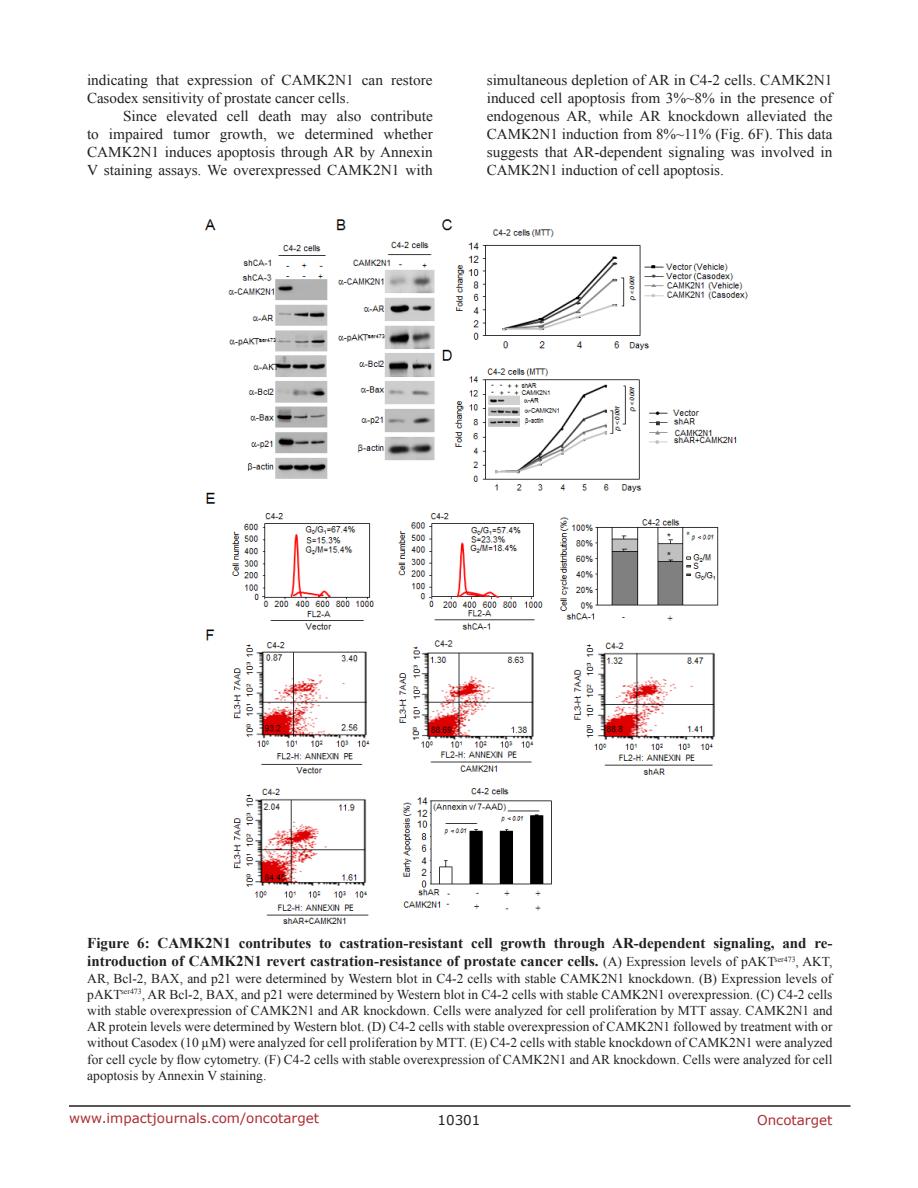
<style>
.page{position:relative;width:918px;height:1188px;background:#fff}
.page>*{position:absolute;margin:0;border:0;box-sizing:border-box;transform-origin:0 0}
.BodyText{font:15px/18px "Times New Roman";color:#221f22;text-align:justify}
.FigureText{font:700 15px/18px "Times New Roman";color:#221f22}
.FigureText-2{font:13.5px/16.2px "Times New Roman";color:#221f22;text-align:justify}
.t1{font:13.5px "Verdana";color:#ac2b31}
.t2{font:13.5px "Verdana";color:#221f22}
.s1{font-weight:400;font-size:13.5px}
</style>
<div class="page">
<hr style="left:69px;top:1105px;width:781px;height:2px;background:#231f20">
<img style="left:204px;top:219px;width:544px;height:705px">
<p class="BodyText" style="left:87px;top:71px;width:347px">indicating that expression of CAMK2N1 can restore<br>Casodex sensitivity of prostate cancer cells.</p>
<p class="BodyText" style="left:87px;top:107px;width:347px;text-indent:36px">Since elevated cell death may also contribute to impaired tumor growth, we determined whether CAMK2N1 induces apoptosis through AR by Annexin V staining assays. We overexpressed CAMK2N1 with</p>
<p class="BodyText" style="left:487px;top:71px;width:347px">simultaneous depletion of AR in C4-2 cells. CAMK2N1 induced cell apoptosis from 3%~8% in the presence of endogenous AR, while AR knockdown alleviated the CAMK2N1 induction from 8%~11% (Fig. 6F). This data suggests that AR-dependent signaling was involved in CAMK2N1 induction of cell apoptosis.</p>
<p class="FigureText" style="left:87px;top:934px;width:747px">Figure 6: CAMK2N1 contributes to castration-resistant cell growth through AR-dependent signaling, and re&shy;introduction of CAMK2N1 revert castration-resistance of prostate cancer cells. <span class="s1">(A) Expression levels of pAKT</span><sup>ser473</sup><span class="s1">, AKT,</span></p>
<p class="FigureText-2" style="left:87px;top:970px;width:747px">AR, Bcl-2, BAX, and p21 were determined by Western blot in C4-2 cells with stable CAMK2N1 knockdown. (B) Expression levels of pAKT<sup>ser473</sup>, AR Bcl-2, BAX, and p21 were determined by Western blot in C4-2 cells with stable CAMK2N1 overexpression. (C) C4-2 cells with stable overexpression of CAMK2N1 and AR knockdown. Cells were analyzed for cell proliferation by MTT assay. CAMK2N1 and AR protein levels were determined by Western blot. (D) C4-2 cells with stable overexpression of CAMK2N1 followed by treatment with or without Casodex (10 µM) were analyzed for cell proliferation by MTT. (E) C4-2 cells with stable knockdown of CAMK2N1 were analyzed for cell cycle by flow cytometry. (F) C4-2 cells with stable overexpression of CAMK2N1 and AR knockdown. Cells were analyzed for cell apoptosis by Annexin V staining.</p>
<p class="t1" style="left:69px;top:1109px;width:252px">www.impactjournals.com/oncotarget</p>
<p class="t2" style="left:438px;top:1111px;width:44px">10301</p>
<p class="t1" style="left:757px;top:1111px;width:77px">Oncotarget</p>
</div>
